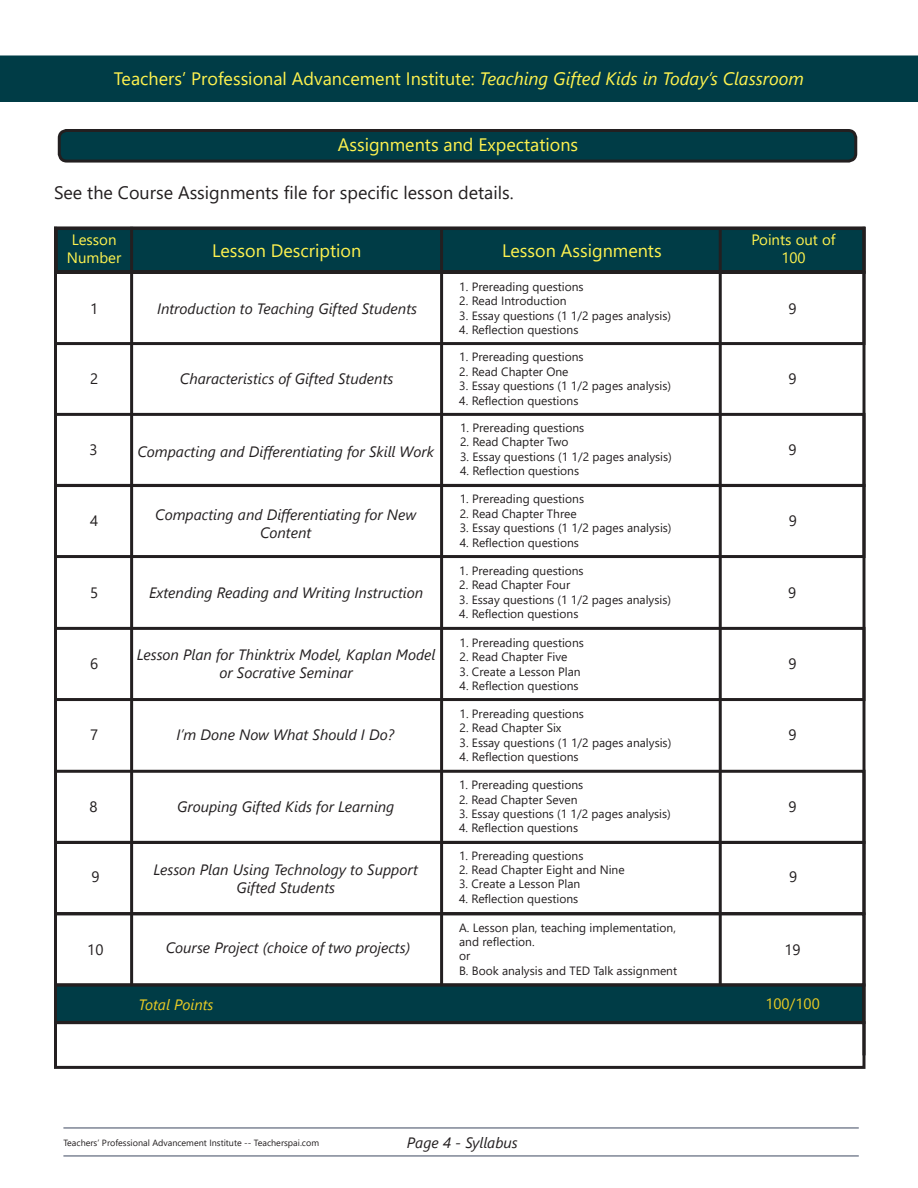
<style>
.page{position:relative;width:918px;height:1188px;background:#fff}
.page>*{position:absolute;margin:0;border:0;box-sizing:border-box;transform-origin:0 0}
.t1{font:18px "Segoe UI";color:#fff34f}
.t2{font:18px "Segoe UI";color:#231f20}
.t3{font:italic 15px/18px "Segoe UI";color:#231f20;text-align:center}
.t4{font:15px/18px "Segoe UI";color:#fff34f;text-align:center}
.t5{font:15px "Segoe UI";color:#231f20}
.t6{font:italic 15px "Segoe UI";color:#ebcc24}
.t7{font:15px "Segoe UI";color:#ebcc24}
.t8{font:12px/14.4px "Segoe UI";color:#231f20}
.t9{font:9px "Segoe UI";color:#231f20}
.s1{font-style:italic}
</style>
<div class="page">
<div style="left:59px;top:130px;width:797px;height:31px;background:#003c46;border-radius:7px"></div>
<div style="left:58px;top:129px;width:799px;height:34px;border:3px solid #231f20;border-radius:7px"></div>
<hr style="left:63px;top:1127px;width:796px;height:2px;background:#7e8595">
<hr style="left:63px;top:1155px;width:796px;height:2px;background:#7e8595">
<div style="left:1px;top:56px;width:916px;height:45px;background:#003c46"></div>
<div style="left:0;top:55px;width:918px;height:47px;border:2px solid #003c46"></div>
<div style="left:54px;top:841px;width:812px;height:74px;border:3px solid #231f20"></div>
<div style="left:55px;top:986px;width:808px;height:36px;background:#003c46"></div>
<div style="left:54px;top:1021px;width:812px;height:48px;border:3px solid #231f20"></div>
<div style="left:54px;top:770px;width:812px;height:74px;border:3px solid #231f20"></div>
<div style="left:57px;top:229px;width:807px;height:42px;background:#003c46"></div>
<div style="left:54px;top:227px;width:812px;height:47px;border:3px solid #231f20"></div>
<div style="left:54px;top:271px;width:812px;height:74px;border:3px solid #231f20"></div>
<div style="left:54px;top:413px;width:812px;height:74px;border:3px solid #231f20"></div>
<div style="left:54px;top:484px;width:812px;height:74px;border:3px solid #231f20"></div>
<div style="left:54px;top:627px;width:812px;height:74px;border:3px solid #231f20"></div>
<hr style="left:130px;top:227px;width:3px;height:758px;background:#231f20">
<hr style="left:54px;top:227px;width:3px;height:828px;background:#231f20">
<svg style="left:862px;top:227px;width:4px;height:828px;background:#434041"></svg>
<hr style="left:719px;top:229px;width:3px;height:756px;background:#231f20">
<hr style="left:440px;top:229px;width:3px;height:756px;background:#231f20">
<div style="left:54px;top:983px;width:812px;height:41px;border:3px solid #231f20"></div>
<p class="t1" style="left:114px;top:62px;width:691px">Teachers’ Professional Advancement Institute: <span class="s1">Teaching Gifted Kids in Today’s Classroom</span></p>
<p class="t1" style="left:338px;top:127px;width:242px">Assignments and Expectations</p>
<p class="t2" style="left:54px;top:175px;width:461px">See the Course Assignments file for specific lesson details.</p>
<p class="t4" style="left:67px;top:230px;width:56px">Lesson<br>Number</p>
<p class="t1" style="left:212px;top:234px;width:151px">Lesson Description</p>
<p class="t1" style="left:502px;top:234px;width:161px">Lesson Assignments</p>
<p class="t4" style="left:751px;top:230px;width:86px">Points out of<br>100</p>
<p class="t5" style="left:90px;top:295px;width:10px">1</p>
<p class="t3" style="left:157px;top:297px;width:262px">Introduction to Teaching Gifted Students</p>
<p class="t8" style="left:459px;top:278px;width:126px">1. Prereading questions</p>
<p class="t8" style="left:459px;top:293px;width:109px">2. Read Introduction</p>
<p class="t8" style="left:459px;top:307px;width:213px">3. Essay questions (1 1/2 pages analysis)</p>
<p class="t8" style="left:459px;top:322px;width:121px">4. Reflection questions</p>
<p class="t5" style="left:90px;top:364px;width:10px">2</p>
<p class="t3" style="left:180px;top:367px;width:215px">Characteristics of Gifted Students</p>
<p class="t8" style="left:459px;top:349px;width:126px">1. Prereading questions</p>
<p class="t8" style="left:459px;top:363px;width:111px">2. Read Chapter One</p>
<p class="t8" style="left:459px;top:378px;width:213px">3. Essay questions (1 1/2 pages analysis)</p>
<p class="t8" style="left:459px;top:392px;width:121px">4. Reflection questions</p>
<p class="t5" style="left:89px;top:436px;width:10px">3</p>
<p class="t3" style="left:137px;top:441px;width:298px">Compacting and Differentiating for Skill Work</p>
<p class="t8" style="left:460px;top:419px;width:126px">1. Prereading questions</p>
<p class="t8" style="left:460px;top:434px;width:110px">2. Read Chapter Two</p>
<p class="t8" style="left:460px;top:448px;width:213px">3. Essay questions (1 1/2 pages analysis)</p>
<p class="t8" style="left:460px;top:463px;width:121px">4. Reflection questions</p>
<p class="t5" style="left:90px;top:507px;width:10px">4</p>
<p class="t3" style="left:155px;top:503px;width:262px">Compacting and Differentiating for New<br>Content</p>
<p class="t8" style="left:460px;top:491px;width:126px">1. Prereading questions</p>
<p class="t8" style="left:460px;top:505px;width:118px">2. Read Chapter Three</p>
<p class="t8" style="left:460px;top:520px;width:213px">3. Essay questions (1 1/2 pages analysis)</p>
<p class="t8" style="left:460px;top:534px;width:121px">4. Reflection questions</p>
<p class="t5" style="left:90px;top:578px;width:10px">5</p>
<p class="t3" style="left:149px;top:581px;width:276px">Extending Reading and Writing Instruction</p>
<p class="t8" style="left:459px;top:562px;width:126px">1. Prereading questions</p>
<p class="t8" style="left:459px;top:577px;width:112px">2. Read Chapter Four</p>
<p class="t8" style="left:459px;top:591px;width:213px">3. Essay questions (1 1/2 pages analysis)</p>
<p class="t8" style="left:459px;top:605px;width:121px">4. Reflection questions</p>
<p class="t5" style="left:90px;top:649px;width:10px">6</p>
<p class="t3" style="left:137px;top:644px;width:300px">Lesson Plan for Thinktrix Model, Kaplan Model or Socrative Seminar</p>
<p class="t8" style="left:460px;top:634px;width:126px">1. Prereading questions</p>
<p class="t8" style="left:460px;top:649px;width:109px">2. Read Chapter Five</p>
<p class="t8" style="left:460px;top:663px;width:123px">3. Create a Lesson Plan</p>
<p class="t8" style="left:460px;top:678px;width:121px">4. Reflection questions</p>
<p class="t5" style="left:90px;top:720px;width:10px">7</p>
<p class="t3" style="left:176px;top:723px;width:219px">I’m Done Now What Should I Do?</p>
<p class="t8" style="left:460px;top:705px;width:126px">1. Prereading questions</p>
<p class="t8" style="left:460px;top:720px;width:103px">2. Read Chapter Six</p>
<p class="t8" style="left:460px;top:734px;width:213px">3. Essay questions (1 1/2 pages analysis)</p>
<p class="t8" style="left:460px;top:748px;width:121px">4. Reflection questions</p>
<p class="t5" style="left:90px;top:792px;width:10px">8</p>
<p class="t3" style="left:177px;top:795px;width:219px">Grouping Gifted Kids for Learning</p>
<p class="t8" style="left:459px;top:777px;width:126px">1. Prereading questions</p>
<p class="t8" style="left:459px;top:791px;width:120px">2. Read Chapter Seven</p>
<p class="t8" style="left:459px;top:805px;width:213px">3. Essay questions (1 1/2 pages analysis)</p>
<p class="t8" style="left:459px;top:820px;width:121px">4. Reflection questions</p>
<p class="t5" style="left:91px;top:863px;width:10px">9</p>
<p class="t3" style="left:154px;top:858px;width:266px">Lesson Plan Using Technology to Support<br>Gifted Students</p>
<p class="t8" style="left:459px;top:847px;width:126px">1. Prereading questions</p>
<p class="t8" style="left:459px;top:862px;width:167px">2. Read Chapter Eight and Nine</p>
<p class="t8" style="left:459px;top:876px;width:123px">3. Create a Lesson Plan</p>
<p class="t8" style="left:459px;top:890px;width:121px">4. Reflection questions</p>
<p class="t5" style="left:87px;top:936px;width:18px">10</p>
<p class="t3" style="left:166px;top:937px;width:246px">Course Project (choice of two projects)</p>
<p class="t8" style="left:459px;top:919px;width:218px">A. Lesson plan, teaching implementation, and reflection.</p>
<p class="t8" style="left:459px;top:948px;width:13px">or</p>
<p class="t8" style="left:459px;top:962px;width:220px">B. Book analysis and TED Talk assignment</p>
<p class="t6" style="left:139px;top:991px;width:76px">Total Points</p>
<p class="t9" style="left:63px;top:1135px;width:257px">Teachers’ Professional Advancement Institute -- Teacherspai.com</p>
<p class="t3" style="left:407px;top:1131px;width:112px">Page 4 - Syllabus</p>
<p class="t5" style="left:788px;top:295px;width:10px">9</p>
<p class="t5" style="left:788px;top:364px;width:10px">9</p>
<p class="t5" style="left:788px;top:436px;width:10px">9</p>
<p class="t5" style="left:789px;top:507px;width:10px">9</p>
<p class="t5" style="left:788px;top:578px;width:10px">9</p>
<p class="t5" style="left:789px;top:649px;width:10px">9</p>
<p class="t5" style="left:788px;top:720px;width:10px">9</p>
<p class="t5" style="left:788px;top:792px;width:10px">9</p>
<p class="t5" style="left:789px;top:863px;width:10px">9</p>
<p class="t5" style="left:785px;top:936px;width:18px">19</p>
<p class="t7" style="left:765px;top:990px;width:56px">100/100</p>
</div>
